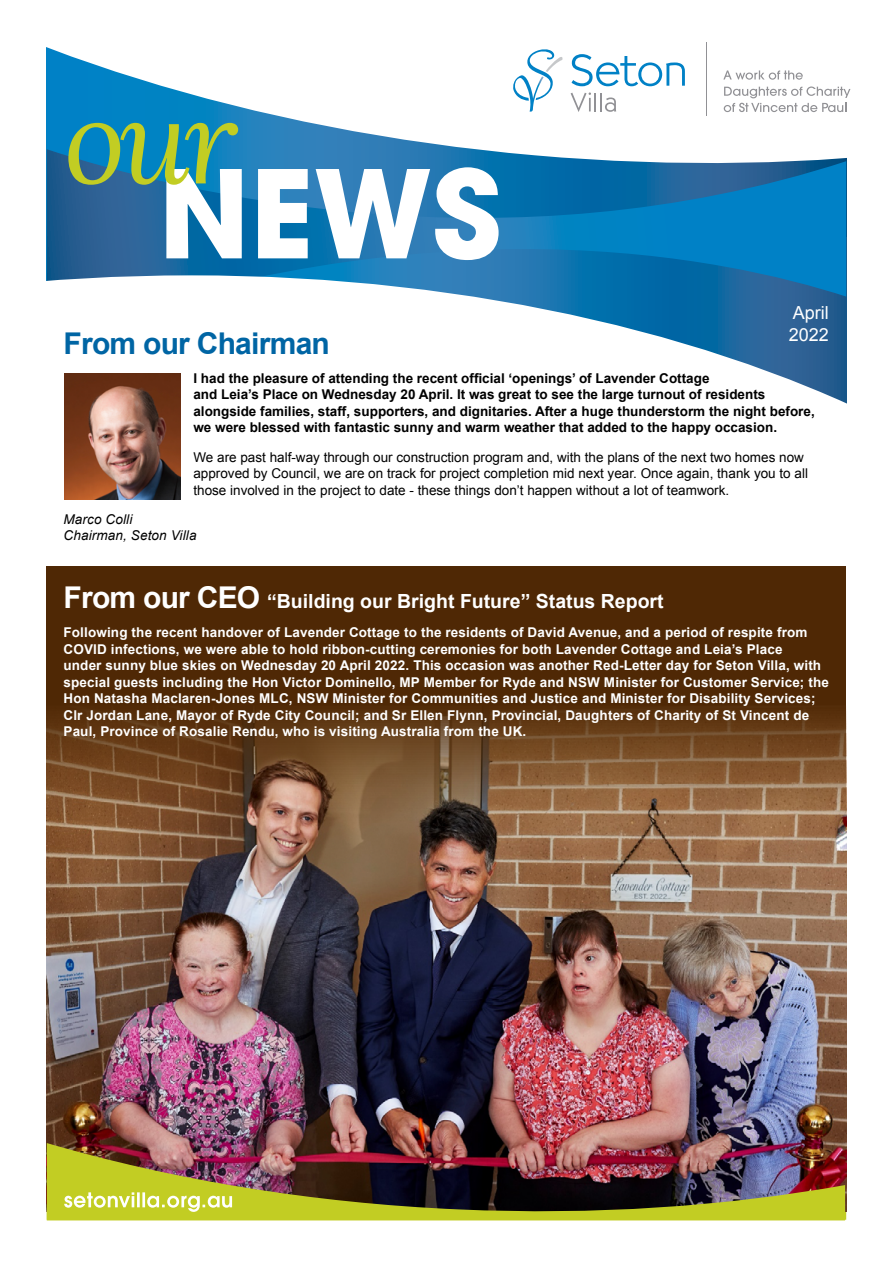
<style>
.page{position:relative;width:893px;height:1263px;background:#fff}
.page>*{position:absolute;margin:0;border:0;box-sizing:border-box;transform-origin:0 0}
.t1{font:700 30px "Arial";letter-spacing:-.025em;color:#0065a4}
.t2{font:700 19.5px "Arial";color:#fff}
.t3{font:18px/21.6px "Arial";color:#fff}
.t4{font:700 13.5px/16.5px "Arial";letter-spacing:.01em;color:#fff}
.t5{font:700 13.5px/16.5px "Arial";color:#000}
.t6{font:13.5px/16.5px "Arial";color:#000}
.t7{font:italic 13.5px/16.5px "Arial";letter-spacing:.01em;color:#000}
.s1{font-size:30px}
</style>
<div class="page">
<svg style="left:47px;top:47px;width:795px;height:102px"></svg>
<svg style="left:47px;top:149px;width:799px;height:126px;background:#1c7eb7"></svg>
<svg style="left:47px;top:275px;width:799px;height:128px"></svg>
<hr style="left:706px;top:43px;width:1px;height:73px;background:#919195">
<svg style="left:723px;top:70px;width:80px;height:10px"></svg>
<svg style="left:724px;top:87px;width:126px;height:25px"></svg>
<svg style="left:512px;top:48px;width:50px;height:64px"></svg>
<svg style="left:571px;top:54px;width:114px;height:32px"></svg>
<svg style="left:571px;top:92px;width:45px;height:20px"></svg>
<svg style="left:68px;top:123px;width:431px;height:137px"></svg>
<div style="left:47px;top:566px;width:799px;height:646px;background:#4f2805"></div>
<img style="left:47px;top:709px;width:799px;height:473px">
<img style="left:64px;top:373px;width:117px;height:127px">
<img style="left:47px;top:1143px;width:798px;height:77px">
<svg style="left:64px;top:1192px;width:168px;height:20px;background:#d3db63"></svg>
<h3 class="t3" style="left:789px;top:302px;width:42px">April<br>2022</h3>
<h1 class="t1" style="left:64px;top:323px;width:268px">From our Chairman</h1>
<p class="t5" style="left:193px;top:370px;width:623px">I had the pleasure of attending the recent official ‘openings’ of Lavender Cottage<br>and Leia’s Place on Wednesday 20 April. It was great to see the large turnout of residents alongside families, staff, supporters, and dignitaries. After a huge thunderstorm the night before, we were blessed with fantastic sunny and warm weather that added to the happy occasion.</p>
<p class="t6" style="left:193px;top:449px;width:616px">We are past half-way through our construction program and, with the plans of the next two homes now approved by Council, we are on track for project completion mid next year. Once again, thank you to all those involved in the project to date - these things don’t happen without a lot of teamwork.</p>
<p class="t7" style="left:64px;top:511px;width:135px">Marco Colli<br>Chairman, Seton Villa</p>
<h2 class="t2" style="left:64px;top:588px;width:602px"><span class="s1">From our CEO</span> “Building our Bright Future” Status Report</h2>
<p class="t4" style="left:64px;top:625px;width:767px">Following the recent handover of Lavender Cottage to the residents of David Avenue, and a period of respite from COVID infections, we were able to hold ribbon-cutting ceremonies for both Lavender Cottage and Leia’s Place<br>under sunny blue skies on Wednesday 20 April 2022. This occasion was another Red-Letter day for Seton Villa, with special guests including the Hon Victor Dominello, MP Member for Ryde and NSW Minister for Customer Service; the Hon Natasha Maclaren-Jones MLC, NSW Minister for Communities and Justice and Minister for Disability Services; Clr Jordan Lane, Mayor of Ryde City Council; and Sr Ellen Flynn, Provincial, Daughters of Charity of St Vincent de Paul, Province of Rosalie Rendu, who is visiting Australia from the UK.</p>
</div>
